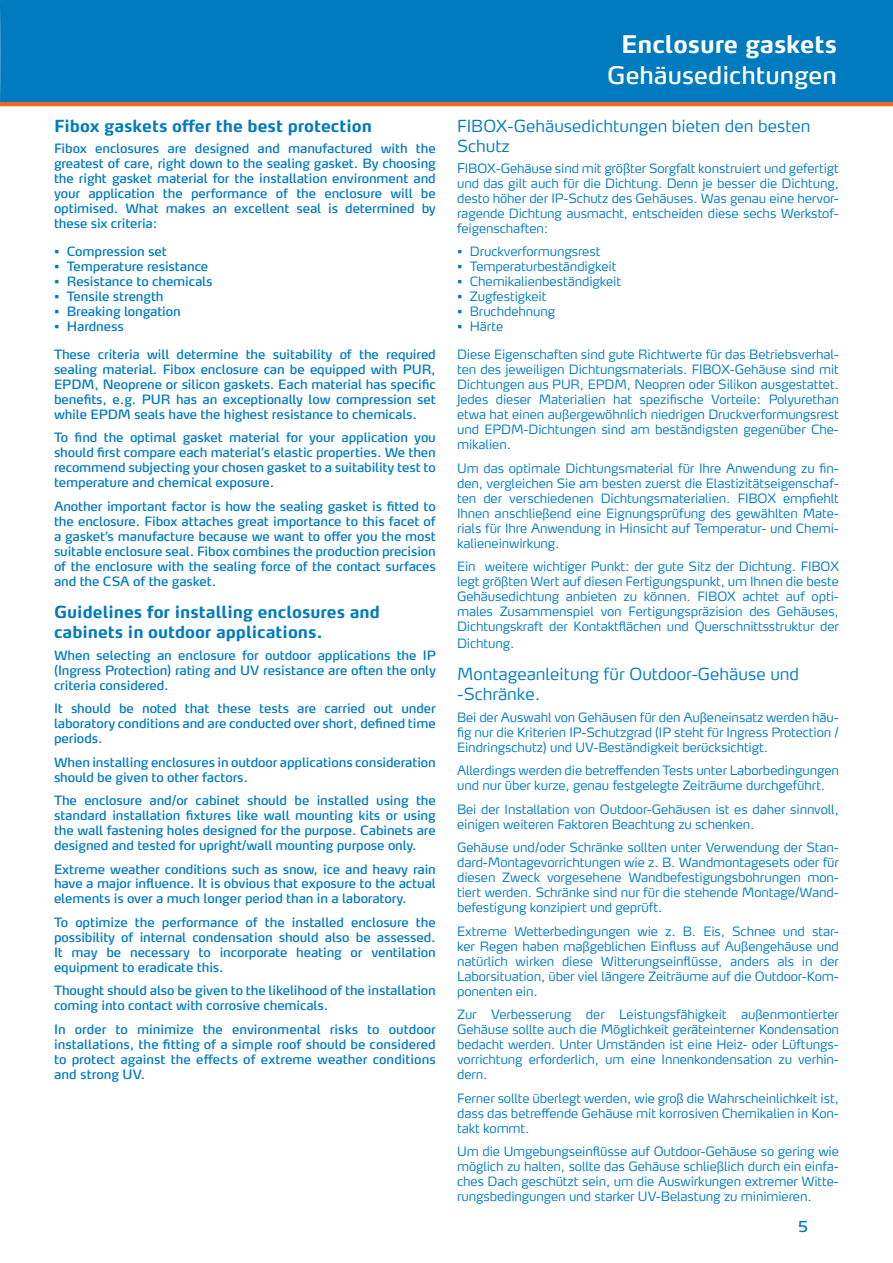
<style>
.page{position:relative;width:893px;height:1263px;background:#fff}
.page>*{position:absolute;margin:0;border:0;box-sizing:border-box;transform-origin:0 0}
.t1{font:24px "Max Pro";color:#fff}
.t2{font:700 24px "Max Pro";color:#fff}
.t3{font:700 16.5px/19.8px "Max Pro";color:#007bc0}
.t4{font:300 16.5px/19.8px "Max Pro";color:#007bc0}
.t5{font:15px "Max Pro";color:#007bc0}
.t6{font:300 12.75px/15px "Max Pro";letter-spacing:-.01em;color:#007bc0;text-align:justify}
.t7{font:12.75px/15px "Max Pro";letter-spacing:-.01em;color:#007bc0;text-align:justify}
.s1{font-size:13.5px}
</style>
<div class="page">
<div style="left:0;top:0;width:893px;height:107px;background:#007bc0"></div>
<p class="t3" style="left:54px;top:116px;width:319px">Fibox gaskets offer the best protection</p>
<p class="t7" style="left:54px;top:141px;width:383px">Fibox enclosures are designed and manufactured with the greatest of care, right down to the sealing gasket. By choosing the right gasket material for the installation environment and your application the performance of the enclosure will be optimised. What makes an excellent seal is determined by these six criteria:</p>
<p class="t7" style="left:54px;top:244px;width:114px">• Compression set</p>
<p class="t7" style="left:54px;top:259px;width:156px">• Temperature resistance</p>
<p class="t7" style="left:54px;top:274px;width:160px">• Resistance to chemicals</p>
<p class="t7" style="left:54px;top:289px;width:111px">• Tensile strength</p>
<p class="t7" style="left:54px;top:304px;width:128px">• Breaking longation</p>
<p class="t7" style="left:54px;top:312px;width:383px;line-height:27.8px">• Hardness<br>These criteria will determine the suitability of the required</p>
<p class="t7" style="left:54px;top:361px;width:383px">sealing material. Fibox enclosure can be equipped with PUR, EPDM, Neoprene or silicon gaskets. Each material has specific benefits, e.g. PUR has an exceptionally low compression set while EPDM seals have the highest resistance to chemicals.</p>
<p class="t7" style="left:54px;top:430px;width:383px">To find the optimal gasket material for your application you should first compare each material’s elastic properties. We then recommend subjecting your chosen gasket to a suitability test to temperature and chemical exposure.</p>
<p class="t7" style="left:54px;top:498px;width:383px">Another important factor is how the sealing gasket is fitted to the enclosure. Fibox attaches great importance to this facet of a gasket’s manufacture because we want to offer you the most suitable enclosure seal. Fibox combines the production precision of the enclosure with the sealing force of the contact surfaces and the CSA of the gasket.</p>
<p class="t3" style="left:54px;top:602px;width:327px">Guidelines for installing enclosures and cabinets in outdoor applications.</p>
<p class="t7" style="left:54px;top:647px;width:383px">When selecting an enclosure for outdoor applications the IP (Ingress Protection) rating and UV resistance are often the only criteria considered.</p>
<p class="t7" style="left:54px;top:701px;width:383px">It should be noted that these tests are carried out under laboratory conditions and are conducted over short, defined time periods.</p>
<p class="t7" style="left:54px;top:754px;width:383px">When installing enclosures in outdoor applications consideration should be given to other factors.</p>
<p class="t7" style="left:54px;top:793px;width:383px">The enclosure and/or cabinet should be installed using the standard installation fixtures like wall mounting kits or using the wall fastening holes designed for the purpose. Cabinets are designed and tested for upright/wall mounting purpose only.</p>
<p class="t7" style="left:54px;top:861px;width:383px">Extreme weather conditions such as snow, ice and heavy rain have a major influence. It is obvious that exposure to the actual elements is over a much longer period than in a laboratory.</p>
<p class="t7" style="left:54px;top:915px;width:383px">To optimize the performance of the installed enclosure the possibility of internal condensation should also be assessed.<br>It may be necessary to incorporate heating or ventilation equipment to eradicate this.</p>
<p class="t7" style="left:54px;top:983px;width:383px">Thought should also be given to the likelihood of the installation coming into contact with corrosive chemicals.</p>
<p class="t7" style="left:54px;top:1022px;width:383px">In order to minimize the environmental risks to outdoor installations, the fitting of a simple roof should be considered to protect against the effects of extreme weather conditions and strong UV.</p>
<h1 class="t2" style="left:621px;top:28px;width:217px">Enclosure gaskets</h1>
<h1 class="t1" style="left:607px;top:60px;width:231px">Gehäusedichtungen</h1>
<p class="t4" style="left:457px;top:116px;width:355px">FIBOX-Gehäusedichtungen bieten den besten<br>Schutz</p>
<p class="t6" style="left:457px;top:161px;width:383px"><span class="s1">F</span>IBOX-Gehäuse sind mit größter Sorgfalt konstruiert und gefertigt und das gilt auch für die Dichtung. Denn je besser die Dichtung, desto höher der IP-Schutz des Gehäuses. Was genau eine hervor&shy;ragende Dichtung ausmacht, entscheiden diese sechs Werkstof&shy;feigenschaften:</p>
<p class="t6" style="left:457px;top:244px;width:145px">• Druckverformungsrest</p>
<p class="t6" style="left:457px;top:259px;width:161px">• Temperaturbeständigkeit</p>
<p class="t6" style="left:457px;top:274px;width:166px">• Chemikalienbeständigkeit</p>
<p class="t6" style="left:457px;top:289px;width:91px">• Zugfestigkeit</p>
<p class="t6" style="left:457px;top:304px;width:100px">• Bruchdehnung</p>
<p class="t6" style="left:457px;top:313px;width:383px;line-height:27.8px">• Härte<br>Diese Eigenschaften sind gute Richtwerte für das Betriebsverhal-</p>
<p class="t6" style="left:457px;top:362px;width:383px">ten des jeweiligen Dichtungsmaterials. FIBOX-Gehäuse sind mit Dichtungen aus PUR, EPDM, Neopren oder Silikon ausgestattet.<br>Jedes dieser Materialien hat spezifische Vorteile: Polyurethan etwa hat einen außergewöhnlich niedrigen Druckverformungsrest und EPDM-Dichtungen sind am beständigsten gegenüber Che&shy;mikalien.</p>
<p class="t6" style="left:457px;top:460px;width:383px">Um das optimale Dichtungsmaterial für Ihre Anwendung zu fin&shy;den, vergleichen Sie am besten zuerst die Elastizitätseigenschaf&shy;ten der verschiedenen Dichtungsmaterialien. FIBOX empfiehlt Ihnen anschließend eine Eignungsprüfung des gewählten Mate&shy;rials für Ihre Anwendung in Hinsicht auf Temperatur- und Chemi&shy;kalieneinwirkung.</p>
<p class="t6" style="left:457px;top:559px;width:383px">Ein weitere wichtiger Punkt: der gute Sitz der Dichtung. FIBOX legt größten Wert auf diesen Fertigungspunkt, um Ihnen die beste Gehäusedichtung anbieten zu können. FIBOX achtet auf opti&shy;males Zusammenspiel von Fertigungspräzision des Gehäuses, Dichtungskraft der Kontaktflächen und Querschnittsstruktur der</p>
<p class="t6" style="left:457px;top:635px;width:59px">Dichtung.</p>
<p class="t4" style="left:457px;top:664px;width:344px">Montageanleitung für Outdoor-Gehäuse und -Schränke.</p>
<p class="t6" style="left:457px;top:709px;width:383px">Bei der Auswahl von Gehäusen für den Außeneinsatz werden häu&shy;fig nur die Kriterien IP-Schutzgrad (IP steht für Ingress Protection / Eindringschutz) und UV-Beständigkeit berücksichtigt.</p>
<p class="t6" style="left:457px;top:763px;width:383px">Allerdings werden die betreffenden Tests unter Laborbedingungen und nur über kurze, genau festgelegte Zeiträume durchgeführt.</p>
<p class="t6" style="left:457px;top:801px;width:383px">Bei der Installation von Outdoor-Gehäusen ist es daher sinnvoll, einigen weiteren Faktoren Beachtung zu schenken.</p>
<p class="t6" style="left:457px;top:840px;width:383px">Gehäuse und/oder Schränke sollten unter Verwendung der Stan&shy;dard-Montagevorrichtungen wie z. B. Wandmontagesets oder für diesen Zweck vorgesehene Wandbefestigungsbohrungen mon&shy;tiert werden. Schränke sind nur für die stehende Montage/Wand&shy;befestigung konzipiert und geprüft.</p>
<p class="t6" style="left:457px;top:923px;width:383px">Extreme Wetterbedingungen wie z. B. Eis, Schnee und star&shy;ker Regen haben maßgeblichen Einfluss auf Außengehäuse und natürlich wirken diese Witterungseinflüsse, anders als in der Laborsituation, über viel längere Zeiträume auf die Outdoor-Kom&shy;ponenten ein.</p>
<p class="t6" style="left:457px;top:1007px;width:383px">Zur Verbesserung der Leistungsfähigkeit außenmontierter Gehäuse sollte auch die Möglichkeit geräteinterner Kondensation bedacht werden. Unter Umständen ist eine Heiz- oder Lüftungs&shy;vorrichtung erforderlich, um eine Innenkondensation zu verhin&shy;dern.</p>
<p class="t6" style="left:457px;top:1090px;width:383px">Ferner sollte überlegt werden, wie groß die Wahrscheinlichkeit ist, dass das betreffende Gehäuse mit korrosiven Chemikalien in Kon&shy;takt kommt.</p>
<p class="t6" style="left:457px;top:1144px;width:383px">Um die Umgebungseinflüsse auf Outdoor-Gehäuse so gering wie möglich zu halten, sollte das Gehäuse schließlich durch ein einfa&shy;ches Dach geschützt sein, um die Auswirkungen extremer Witte&shy;rungsbedingungen und starker UV-Belastung zu minimieren.</p>
<p class="t5" style="left:798px;top:1217px;width:12px">5</p>
</div>
